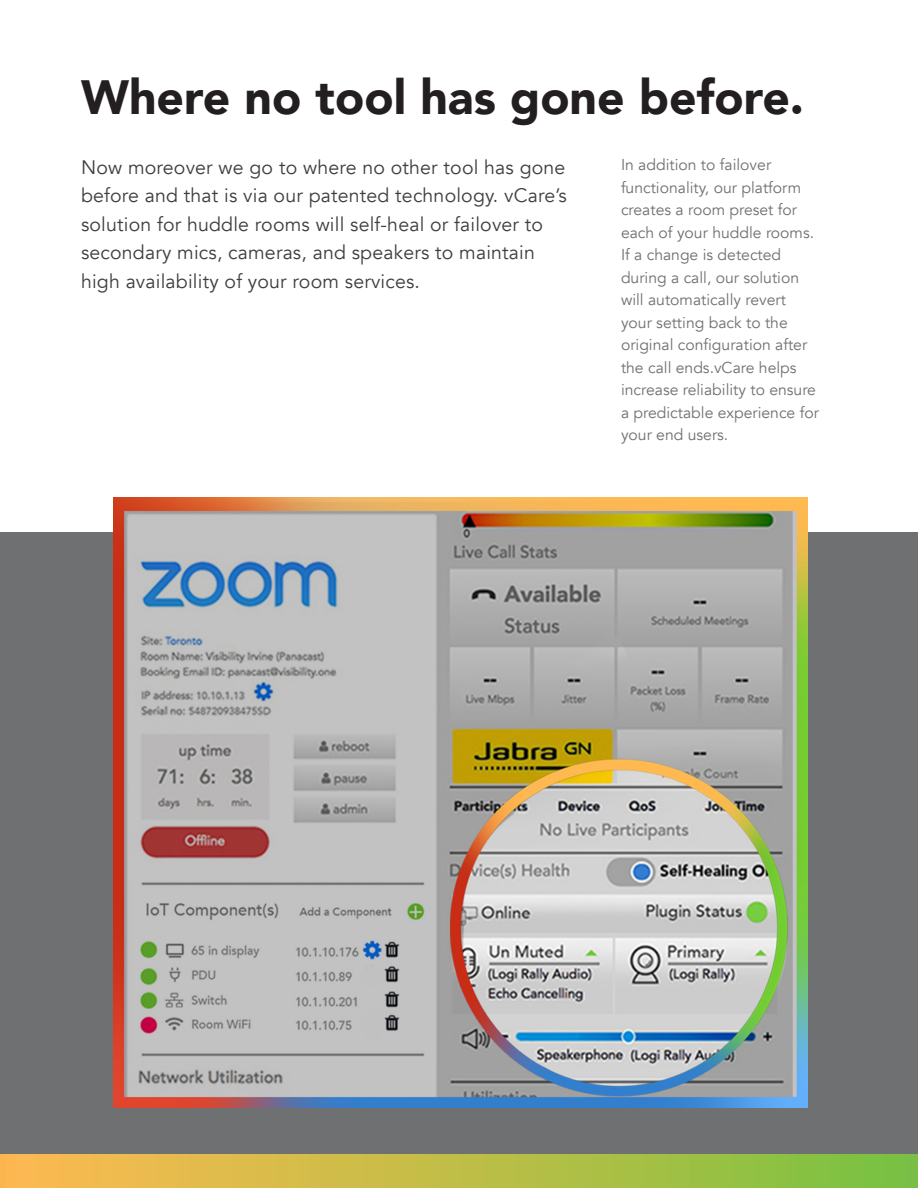
<style>
.page{position:relative;width:918px;height:1188px;background:#fff}
.page>*{position:absolute;margin:0;border:0;box-sizing:border-box;transform-origin:0 0}
.Headline_A{font:900 48px "Avenir";color:#231f20}
.Intro_copy{font:19.5px/28.5px "Avenir";letter-spacing:.01em;color:#3e3e3f}
.Body_Copy_2{font:15.75px/22.5px "Avenir";color:#6f7072}
</style>
<div class="page">
<div style="left:0;top:532px;width:918px;height:656px;background:#6f7072"></div>
<img style="left:113px;top:498px;width:695px;height:610px">
<div style="left:0;top:1155px;width:918px;height:33px;background:linear-gradient(to right,#ffb950,#7ac240)"></div>
<p class="Headline_A" style="left:81px;top:56px;width:725px">Where no tool has gone before.</p>
<p class="Body_Copy_2" style="left:621px;top:154px;width:200px">In addition to failover functionality, our platform creates a room preset for each of your huddle rooms.<br>If a change is detected during a call, our solution will automatically revert your setting back to the original configuration after the call ends.vCare helps increase reliability to ensure a predictable experience for your end users.</p>
<p class="Intro_copy" style="left:81px;top:153px;width:487px">Now moreover we go to where no other tool has gone before and that is via our patented technology. vCare’s solution for huddle rooms will self-heal or failover to secondary mics, cameras, and speakers to maintain high availability of your room services.</p>
</div>
